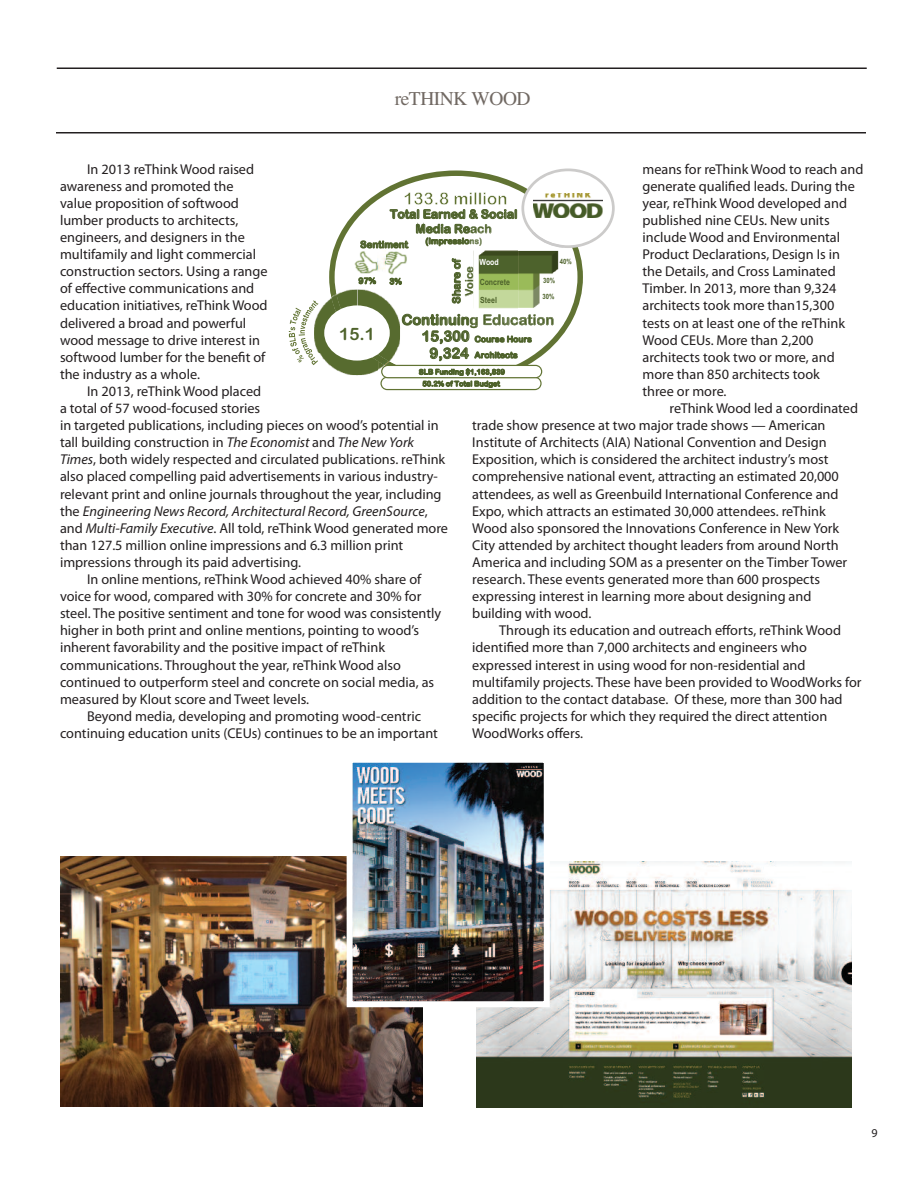
<style>
.page{position:relative;width:918px;height:1188px;background:#fff}
.page>*{position:absolute;margin:0;border:0;box-sizing:border-box;transform-origin:0 0}
.t1{font:19.5px "Times";letter-spacing:-.025em;color:#716963}
.t2{font:17.1px "Arial Rounded MT Bold";color:#4e622b}
.t3{font:14.55px "Arial Rounded MT Bold";color:#4e622b}
.t4{font:14.25px/17.1px "Myriad Pro";color:#231f20}
.t5{font:italic 14.25px "Myriad Pro";color:#231f20}
.t6{font:12.15px/14.5px "Arial Rounded MT Bold";color:#4e622b;text-align:center}
.t7{font:12px "Myriad Pro";color:#231f20}
.t8{font:10.95px/12.8px "Arial Rounded MT Bold";color:#4e622b;text-align:center}
.t9{font:9.75px "Arial Rounded MT Bold";color:#4e622b}
.t10{font:8.55px "Arial Rounded MT Bold";color:#4e622b}
.t11{font:700 8.55px/18.1px "Arial Narrow";color:#4e622b}
.t12{font:700 8.55px "Arial Narrow";color:#fff}
.t13{font:7.35px "Arial Rounded MT Bold";color:#4e622b}
.t14{font:700 7.35px "Arial Narrow";color:#4e622b}
.s1{font-style:italic}
.s2{font-style:normal}
</style>
<div class="page">
<hr style="left:56px;top:132px;width:810px;height:2px;background:#231f20">
<hr style="left:57px;top:68px;width:810px;height:1px;background:#231f20">
<img style="left:476px;top:862px;width:375px;height:245px">
<img style="left:60px;top:856px;width:362px;height:251px">
<svg style="left:329px;top:170px;width:254px;height:206px"></svg>
<svg style="left:521px;top:169px;width:94px;height:79px"></svg>
<img style="left:533px;top:193px;width:70px;height:25px">
<svg style="left:404px;top:192px;width:103px;height:13px"></svg>
<img style="left:318px;top:289px;width:39px;height:86px">
<img style="left:357px;top:360px;width:22px;height:15px">
<img style="left:353px;top:289px;width:47px;height:39px">
<img style="left:386px;top:328px;width:14px;height:19px">
<img style="left:369px;top:347px;width:31px;height:20px">
<img style="left:330px;top:289px;width:23px;height:27px">
<img style="left:368px;top:356px;width:9px;height:4px">
<img style="left:377px;top:353px;width:23px;height:20px">
<div style="left:324px;top:305px;width:66px;height:56px;background:#fff;border-radius:50%"></div>
<svg style="left:289px;top:300px;width:29px;height:65px"></svg>
<img style="left:386px;top:251px;width:28px;height:25px">
<img style="left:349px;top:251px;width:29px;height:25px">
<img style="left:378px;top:251px;width:8px;height:25px">
<svg style="left:465px;top:267px;width:8px;height:29px"></svg>
<img style="left:473px;top:232px;width:91px;height:94px">
<img style="left:531px;top:232px;width:33px;height:16px">
<svg style="left:470px;top:224px;width:21px;height:22px"></svg>
<svg style="left:470px;top:314px;width:83px;height:14px"></svg>
<svg style="left:380px;top:365px;width:162px;height:25px"></svg>
<img style="left:354px;top:764px;width:189px;height:236px">
<div style="left:347px;top:757px;width:203px;height:250px;border:6px solid #fff"></div>
<h1 class="t1" style="left:395px;top:86px;width:137px">reTHINK WOOD</h1>
<p class="t4" style="left:642px;top:161px;width:222px">means for reThink Wood to reach and generate qualified leads. During the year, reThink Wood developed and published nine CEUs. New units include Wood and Environmental<br>Product Declarations, Design Is in the Details, and Cross Laminated<br>Timber. In 2013, more than 9,324 architects took more than15,300 tests on at least one of the reThink<br>Wood CEUs. More than 2,200 architects took two or more, and more than 850 architects took<br>three or more.</p>
<p class="t4" style="left:472px;top:401px;width:387px;text-indent:197px">reThink Wood led a coordinated trade show presence at two major trade shows — American Institute of Architects (AIA) National Convention and Design Exposition, which is considered the architect industry’s most comprehensive national event, attracting an estimated 20,000 attendees, as well as Greenbuild International Conference and Expo, which attracts an estimated 30,000 attendees. reThink Wood also sponsored the Innovations Conference in New York City attended by architect thought leaders from around North America and including SOM as a presenter on the Timber Tower research. These events generated more than 600 prospects expressing interest in learning more about designing and building with wood.</p>
<p class="t4" style="left:472px;top:623px;width:391px;text-indent:27px">Through its education and outreach efforts, reThink Wood identified more than 7,000 architects and engineers who expressed interest in using wood for non-residential and multifamily projects. These have been provided to WoodWorks for addition to the contact database. Of these, more than 300 had specific projects for which they required the direct attention WoodWorks offers.</p>
<p class="t4" style="left:60px;top:161px;width:209px;text-indent:27px">In 2013 reThink Wood raised awareness and promoted the value proposition of softwood lumber products to architects, engineers, and designers in the multifamily and light commercial construction sectors. Using a range of effective communications and education initiatives, reThink Wood delivered a broad and powerful wood message to drive interest in softwood lumber for the benefit of the industry as a whole.</p>
<p class="t4" style="left:87px;top:384px;width:176px">In 2013, reThink Wood placed</p>
<p class="t4" style="left:60px;top:401px;width:202px">a total of 57 wood-focused stories</p>
<p class="t4" style="left:60px;top:418px;width:380px">in targeted publications, including pieces on wood’s potential in</p>
<p class="t4" style="left:60px;top:435px;width:356px">tall building construction in <span class="s1">The Economist</span> and <span class="s1">The New York</span></p>
<p class="t4" style="left:60px;top:452px;width:387px"><span class="s1">Times</span>, both widely respected and circulated publications. reThink</p>
<p class="t4" style="left:60px;top:469px;width:379px">also placed compelling paid advertisements in various industry-</p>
<p class="t4" style="left:60px;top:486px;width:383px">relevant print and online journals throughout the year, including</p>
<p class="t5" style="left:60px;top:506px;width:369px"><span class="s2">the</span> Engineering News Record, Architectural Record, GreenSource<span class="s2">,</span></p>
<p class="t4" style="left:60px;top:521px;width:390px">and <span class="s1">Multi-Family Executive</span>. All told, reThink Wood generated more</p>
<p class="t4" style="left:60px;top:538px;width:345px">than 127.5 million online impressions and 6.3 million print</p>
<p class="t4" style="left:60px;top:555px;width:243px">impressions through its paid advertising.</p>
<p class="t4" style="left:87px;top:572px;width:336px">In online mentions, reThink Wood achieved 40% share of</p>
<p class="t4" style="left:60px;top:589px;width:363px">voice for wood, compared with 30% for concrete and 30% for</p>
<p class="t4" style="left:60px;top:606px;width:383px">steel. The positive sentiment and tone for wood was consistently</p>
<p class="t4" style="left:60px;top:623px;width:361px">higher in both print and online mentions, pointing to wood’s</p>
<p class="t4" style="left:60px;top:640px;width:327px">inherent favorability and the positive impact of reThink</p>
<p class="t4" style="left:60px;top:657px;width:342px">communications. Throughout the year, reThink Wood also</p>
<p class="t4" style="left:60px;top:674px;width:376px">continued to outperform steel and concrete on social media, as</p>
<p class="t4" style="left:60px;top:692px;width:251px">measured by Klout score and Tweet levels.</p>
<p class="t4" style="left:87px;top:709px;width:336px">Beyond media, developing and promoting wood-centric</p>
<p class="t4" style="left:60px;top:726px;width:379px">continuing education units (CEUs) continues to be an important</p>
<p class="t6" style="left:390px;top:207px;width:129px">Total Earned &amp; Social<br>Media Reach</p>
<p class="t10" style="left:425px;top:236px;width:58px">(Impressions)</p>
<p class="t9" style="left:360px;top:239px;width:49px">Sentiment</p>
<p class="t10" style="left:359px;top:276px;width:19px">97%</p>
<p class="t10" style="left:389px;top:276px;width:14px">3%</p>
<p class="t3" style="left:402px;top:311px;width:154px">Continuing Education</p>
<p class="t10" style="left:475px;top:350px;width:45px">Architects</p>
<p class="t12" style="left:479px;top:257px;width:21px">Wood</p>
<p class="t14" style="left:560px;top:257px;width:13px">40%</p>
<p class="t11" style="left:480px;top:273px;width:32px">Concrete<br>Steel</p>
<p class="t8" style="left:450px;top:304px;width:47px;rotate:-90deg">Share of<br>Voice</p>
<p class="t14" style="left:543px;top:277px;width:13px">30%</p>
<p class="t14" style="left:543px;top:292px;width:13px">30%</p>
<p class="t2" style="left:339px;top:324px;width:37px">15.1</p>
<p class="t3" style="left:422px;top:328px;width:49px">15,300</p>
<p class="t10" style="left:475px;top:334px;width:59px">Course Hours</p>
<p class="t3" style="left:430px;top:345px;width:41px">9,324</p>
<p class="t13" style="left:419px;top:368px;width:88px">SLB Funding $1,163,839</p>
<p class="t13" style="left:422px;top:379px;width:79px">50.2% of Total Budget</p>
<p class="t7" style="left:871px;top:1128px;width:8px">9</p>
</div>
